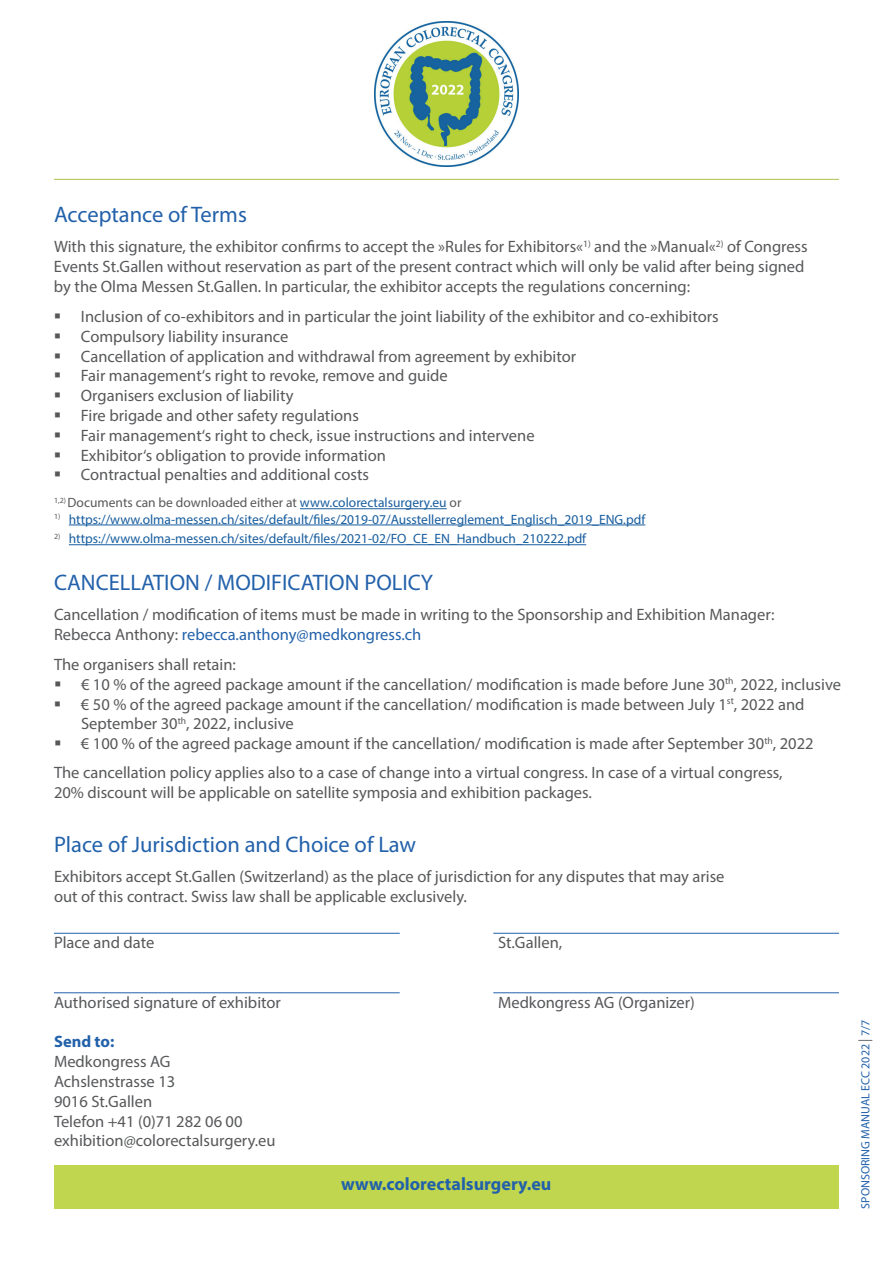
<style>
.page{position:relative;width:893px;height:1263px;background:#fff}
.page>*{position:absolute;margin:0;border:0;box-sizing:border-box;transform-origin:0 0}
.t1{font:22.5px "Myriad Pro";color:#2261aa}
.t2{font:700 18px "Myriad Pro";color:#2261aa}
.t3{font:16.5px/19.8px "Myriad Pro";color:#57585a}
.t4{font:700 16.5px "Myriad Pro";color:#2261aa}
.t5{font:13.5px "Myriad Pro";color:#175d9e}
.t6{font:13.5px "Myriad Pro";color:#57585a}
.t7{font:12px "Myriad Pro";color:#2261aa}
.s1{color:#175d9e}
.s2{color:#2261aa}
.s3{font-family:"Helvetica Neue";font-weight:100;font-size:19.5px;color:#57585a}
</style>
<div class="page">
<div style="left:54px;top:1165px;width:785px;height:44px;background:#c0d64e"></div>
<hr style="left:54px;top:179px;width:785px;height:1px;background:#acc24f">
<img style="left:374px;top:21px;width:145px;height:145px">
<hr style="left:300px;top:508px;width:147px;height:1px;background:#175d9e">
<hr style="left:69px;top:525px;width:576px;height:1px;background:#175d9e">
<hr style="left:69px;top:544px;width:517px;height:1px;background:#175d9e">
<hr style="left:54px;top:933px;width:346px;height:1px;background:#2261aa">
<hr style="left:493px;top:933px;width:346px;height:1px;background:#2261aa">
<hr style="left:54px;top:992px;width:346px;height:1px;background:#2261aa">
<hr style="left:493px;top:992px;width:346px;height:1px;background:#2261aa">
<h1 class="t1" style="left:54px;top:201px;width:194px">Acceptance of Terms</h1>
<p class="t3" style="left:54px;top:236px;width:755px">With this signature, the exhibitor confirms to accept the »Rules for Exhibitors«<sup>1)</sup> and the »Manual«<sup>2)</sup> of Congress<br>Events St.Gallen without reservation as part of the present contract which will only be valid after being signed by the Olma Messen St.Gallen. In particular, the exhibitor accepts the regulations concerning:</p>
<p class="t3" style="left:81px;top:306px;width:639px">Inclusion of co-exhibitors and in particular the joint liability of the exhibitor and co-exhibitors Compulsory liability insurance<br>Cancellation of application and withdrawal from agreement by exhibitor<br>Fair management‘s right to revoke, remove and guide<br>Organisers exclusion of liability<br>Fire brigade and other safety regulations<br>Fair management‘s right to check, issue instructions and intervene<br>Exhibitor‘s obligation to provide information<br>Contractual penalties and additional costs</p>
<p class="t6" style="left:54px;top:494px;width:409px"><sup>1,2)</sup> Documents can be downloaded either at <span class="s1">www.colorectalsurgery.eu</span> or</p>
<p class="t5" style="left:54px;top:511px;width:593px"><sup>1)</sup> https://www.olma-messen.ch/sites/default/files/2019-07/Ausstellerreglement_Englisch_2019_ENG.pdf</p>
<p class="t5" style="left:54px;top:530px;width:534px"><sup>2)</sup> https://www.olma-messen.ch/sites/default/files/2021-02/FO_CE_EN_Handbuch_210222.pdf</p>
<h1 class="t1" style="left:54px;top:569px;width:381px">CANCELLATION / MODIFICATION POLICY</h1>
<p class="t3" style="left:54px;top:604px;width:722px">Cancellation / modification of items must be made in writing to the Sponsorship and Exhibition Manager:<br>Rebecca Anthony: <span class="s2">rebecca.anthony@medkongress.ch</span></p>
<p class="t3" style="left:81px;top:654px;width:761px;text-indent:-27px">The organisers shall retain:<br>€ 10 % of the agreed package amount if the cancellation/ modification is made before June 30<sup>th</sup>, 2022, inclusive € 50 % of the agreed package amount if the cancellation/ modification is made between July 1<sup>st</sup>, 2022 and September 30<sup>th</sup>, 2022, inclusive<br>€ 100 % of the agreed package amount if the cancellation/ modification is made after September 30<sup>th</sup>, 2022</p>
<p class="t3" style="left:54px;top:762px;width:730px">The cancellation policy applies also to a case of change into a virtual congress. In case of a virtual congress,<br>20% discount will be applicable on satellite symposia and exhibition packages.</p>
<h1 class="t1" style="left:54px;top:830px;width:364px">Place of Jurisdiction and Choice of Law</h1>
<p class="t3" style="left:54px;top:866px;width:672px">Exhibitors accept St.Gallen (Switzerland) as the place of jurisdiction for any disputes that may arise out of this contract. Swiss law shall be applicable exclusively.</p>
<p class="t3" style="left:54px;top:933px;width:102px">Place and date</p>
<p class="t3" style="left:498px;top:933px;width:66px">St.Gallen,</p>
<p class="t3" style="left:54px;top:992px;width:229px">Authorised signature of exhibitor</p>
<p class="t3" style="left:498px;top:992px;width:198px">Medkongress AG (Organizer)</p>
<p class="t4" style="left:54px;top:1031px;width:62px">Send to:</p>
<p class="t3" style="left:54px;top:1051px;width:223px">Medkongress AG<br>Achslenstrasse 13<br>9016 St.Gallen<br>Telefon +41 (0)71 282 06 00 exhibition@colorectalsurgery.eu</p>
<p class="t2" style="left:341px;top:1172px;width:212px">www.colorectalsurgery.eu</p>
<p class="t7" style="left:858px;top:1209px;width:191px;rotate:-90deg">SPONSORING MANUAL ECC 2022 <span class="s3">I</span> 7/7</p>
</div>
